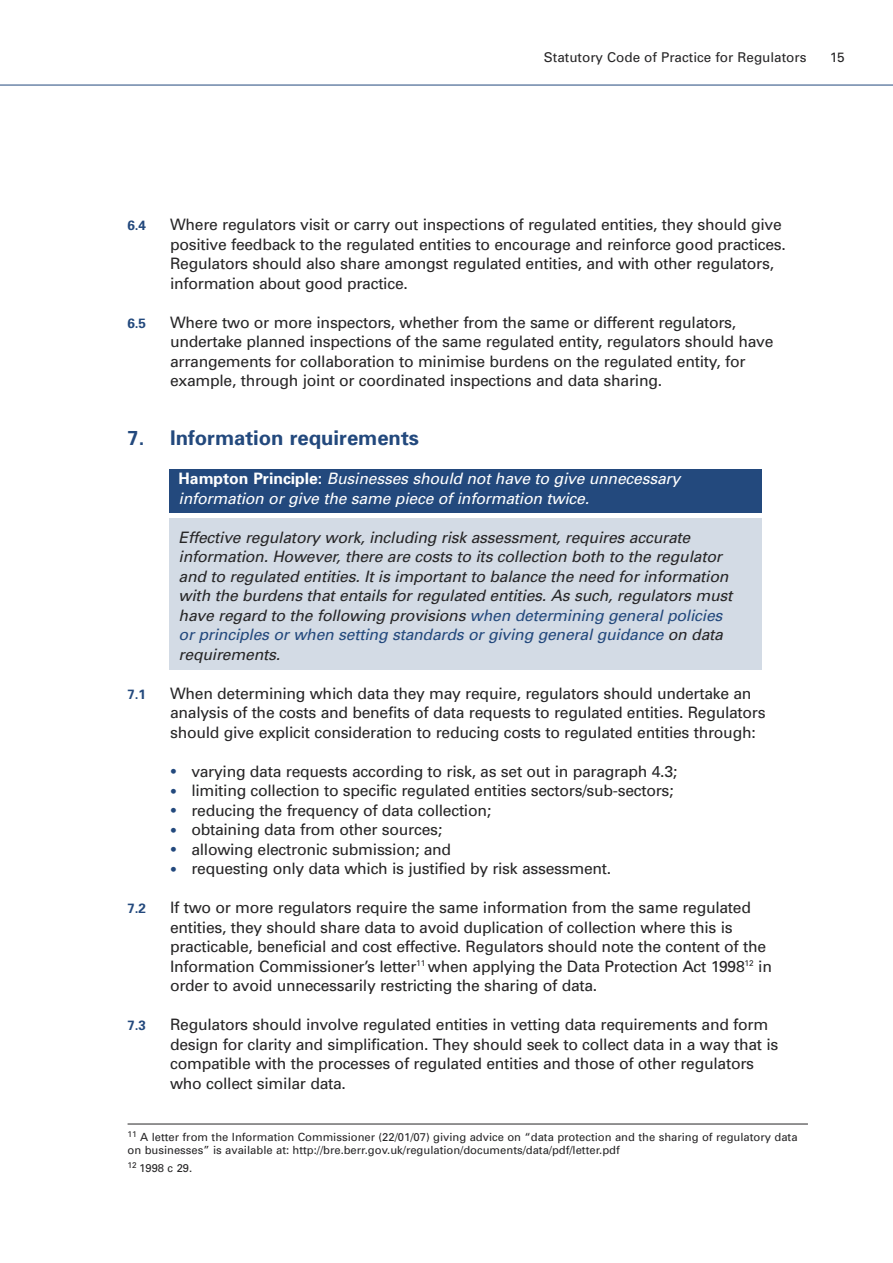
<style>
.page{position:relative;width:893px;height:1263px;background:#fff}
.page>*{position:absolute;margin:0;border:0;box-sizing:border-box;transform-origin:0 0}
.t1{font:700 20.25px "Univers";color:#23497d}
.t2{font:15.75px/19.5px "Univers";letter-spacing:-.02em;color:#272627}
.t3{font:italic 15.75px/19.5px "Univers";letter-spacing:-.015em;color:#272627}
.t4{font:italic 15.75px/19.5px "Univers";letter-spacing:-.015em;color:#fff}
.t5{font:13.5px "Univers";color:#272627}
.t6{font:700 13.5px "Univers";color:#23497d}
.t7{font:11.25px/13.5px "Univers";color:#272627}
.s1{font-weight:700;font-style:normal}
.s2{color:#23497d}
.s3{font-size:19.5px;color:#23497d}
</style>
<div class="page">
<hr style="left:0;top:85px;width:893px;height:1px;background:#23497d">
<div style="left:169px;top:469px;width:593px;height:43px;background:#23497d"></div>
<div style="left:169px;top:518px;width:593px;height:151px;background:#d3dbe5"></div>
<hr style="left:128px;top:1124px;width:680px;height:1px;background:#272627">
<p class="t5" style="left:544px;top:52px;width:264px">Statutory Code of Practice for Regulators</p>
<p class="t5" style="left:830px;top:52px;width:16px">15</p>
<p class="t6" style="left:128px;top:221px;width:20px">6.4</p>
<p class="t2" style="left:170px;top:217px;width:617px">Where regulators visit or carry out inspections of regulated entities, they should give positive feedback to the regulated entities to encourage and reinforce good practices.<br>Regulators should also share amongst regulated entities, and with other regulators, information about good practice.</p>
<p class="t6" style="left:128px;top:318px;width:20px">6.5</p>
<p class="t2" style="left:170px;top:314px;width:605px">Where two or more inspectors, whether from the same or different regulators, undertake planned inspections of the same regulated entity, regulators should have arrangements for collaboration to minimise burdens on the regulated entity, for example, through joint or coordinated inspections and data sharing.</p>
<p class="t1" style="left:128px;top:430px;width:293px">7. Information requirements</p>
<p class="t4" style="left:179px;top:470px;width:503px"><span class="s1">Hampton Principle:</span> Businesses should not have to give unnecessary information or give the same piece of information twice.</p>
<p class="t3" style="left:179px;top:529px;width:555px">Effective regulatory work, including risk assessment, requires accurate information. However, there are costs to its collection both to the regulator and to regulated entities. It is important to balance the need for information with the burdens that entails for regulated entities. As such, regulators must have regard to the following provisions <span class="s2">when determining general policies or principles or when setting standards or giving general guidance</span> on data requirements.</p>
<p class="t6" style="left:128px;top:689px;width:20px">7.1</p>
<p class="t2" style="left:170px;top:685px;width:597px">When determining which data they may require, regulators should undertake an analysis of the costs and benefits of data requests to regulated entities. Regulators should give explicit consideration to reducing costs to regulated entities through:</p>
<p class="t2" style="left:170px;top:763px;width:509px"><span class="s3">•</span> varying data requests according to risk, as set out in paragraph 4.3;</p>
<p class="t2" style="left:170px;top:782px;width:505px"><span class="s3">•</span> limiting collection to specific regulated entities sectors/sub-sectors;</p>
<p class="t2" style="left:170px;top:802px;width:323px"><span class="s3">•</span> reducing the frequency of data collection;</p>
<p class="t2" style="left:170px;top:821px;width:274px"><span class="s3">•</span> obtaining data from other sources;</p>
<p class="t2" style="left:170px;top:841px;width:282px"><span class="s3">•</span> allowing electronic submission; and</p>
<p class="t2" style="left:170px;top:860px;width:443px"><span class="s3">•</span> requesting only data which is justified by risk assessment.</p>
<p class="t6" style="left:128px;top:903px;width:20px">7.2</p>
<p class="t2" style="left:170px;top:899px;width:603px">If two or more regulators require the same information from the same regulated entities, they should share data to avoid duplication of collection where this is practicable, beneficial and cost effective. Regulators should note the content of the Information Commissioner’s letter<sup>11</sup> when applying the Data Protection Act 1998<sup>12</sup> in order to avoid unnecessarily restricting the sharing of data.</p>
<p class="t6" style="left:128px;top:1020px;width:20px">7.3</p>
<p class="t2" style="left:170px;top:1016px;width:610px">Regulators should involve regulated entities in vetting data requirements and form design for clarity and simplification. They should seek to collect data in a way that is compatible with the processes of regulated entities and those of other regulators who collect similar data.</p>
<p class="t7" style="left:128px;top:1131px;width:671px"><sup>11</sup> A letter from the Information Commissioner (22/01/07) giving advice on “data protection and the sharing of regulatory data on businesses” is available at: http://bre.berr.gov.uk/regulation/documents/data/pdf/letter.pdf</p>
<p class="t7" style="left:128px;top:1162px;width:66px"><sup>12</sup> 1998 c 29.</p>
</div>
